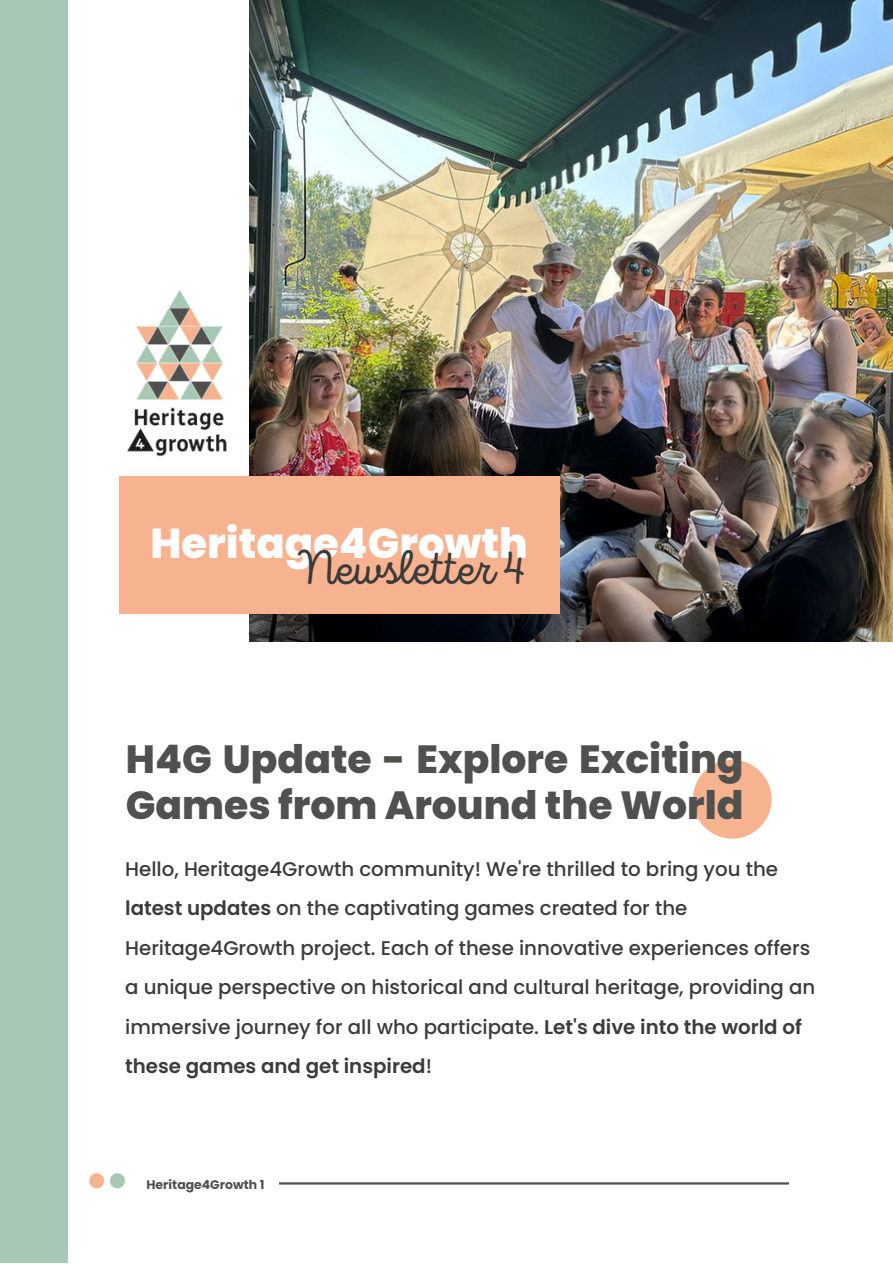
<style>
.page{position:relative;width:893px;height:1264px;background:#fff}
.page>*{position:absolute;margin:0;border:0;box-sizing:border-box;transform-origin:0 0}
.t1{font:48.45px "Intro Script";color:#3b3b3b}
.t2{font:800 41.7px "Poppins";color:#fff}
.t3{font:800 39.3px/46.2px "Poppins";color:#50504e}
.t4{font:500 19.8px/39.3px "Poppins";color:#3b3b3b}
.t5{font:700 12.45px "Poppins";color:#50504e}
.s1{font-weight:600}
</style>
<div class="page">
<img style="left:250px;top:0;width:642px;height:641px">
<div style="left:0;top:0;width:68px;height:1262px;background:#a7c9b3"></div>
<div style="left:89px;top:1173px;width:15px;height:15px;background:#f7b38f"></div>
<div style="left:110px;top:1173px;width:15px;height:15px;background:#a7c9b3"></div>
<div style="left:119px;top:476px;width:441px;height:137px;background:#f7b38f"></div>
<hr style="left:279px;top:1182px;width:510px;height:2px;background:#50504e">
<svg style="left:693px;top:760px;width:78px;height:78px;fill:#f7b38f"></svg>
<img style="left:127px;top:290px;width:100px;height:167px">
<h2 class="t2" style="left:150px;top:514px;width:378px">Heritage4Growth</h2>
<p class="t1" style="left:297px;top:547px;width:230px">Newsletter 4</p>
<h1 class="t3" style="left:126px;top:736px;width:619px">H4G Update - Explore Exciting<br>Games from Around the World</h1>
<h2 class="t4" style="left:125px;top:849px;width:691px">Hello, Heritage4Growth community! We're thrilled to bring you the <span class="s1">latest updates</span> on the captivating games created for the Heritage4Growth project. Each of these innovative experiences offers a unique perspective on historical and cultural heritage, providing an immersive journey for all who participate. <span class="s1">Let's dive into the world of these games and get inspired</span>!</h2>
<p class="t5" style="left:146px;top:1175px;width:119px">Heritage4Growth 1</p>
</div>
